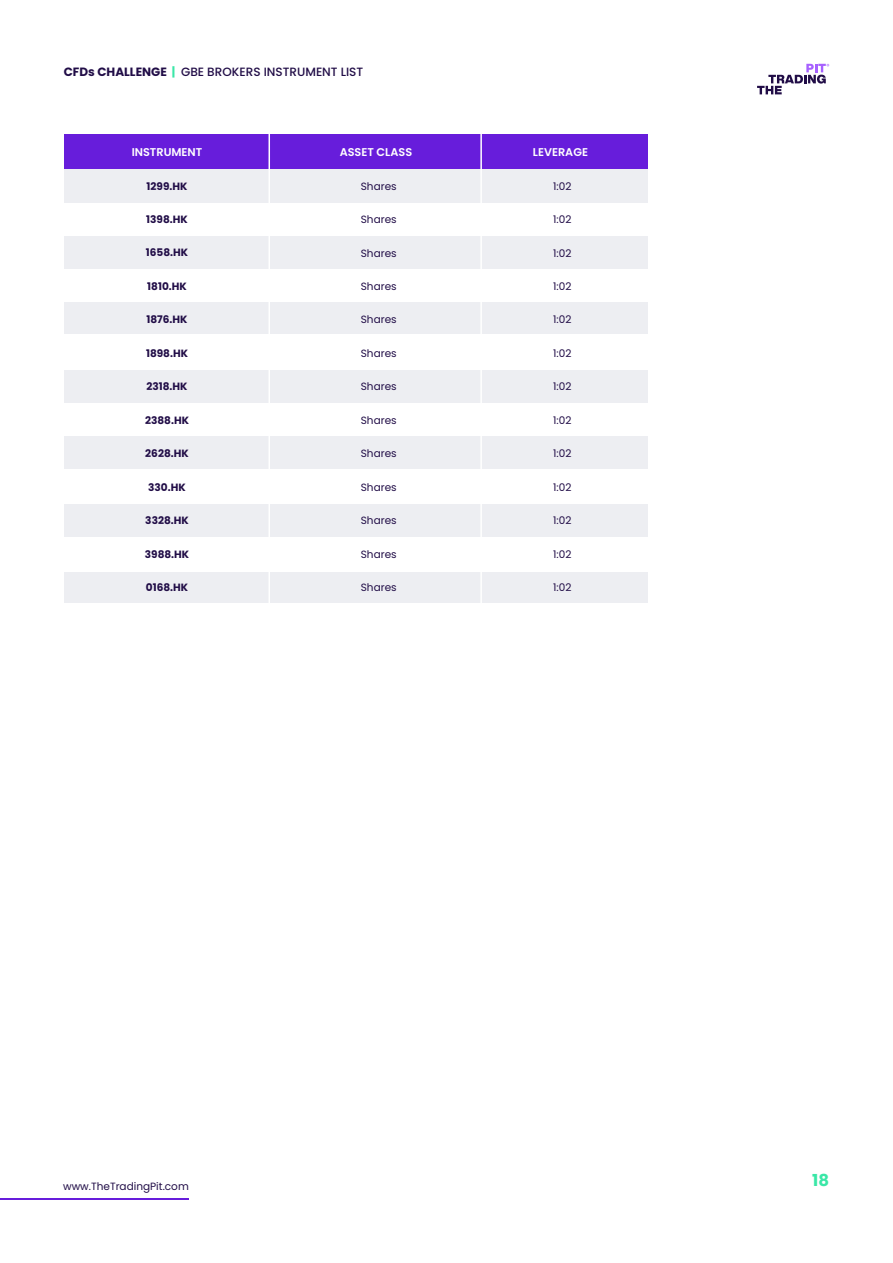
<style>
.page{position:relative;width:893px;height:1263px;background:#fff}
.page>*{position:absolute;margin:0;border:0;box-sizing:border-box;transform-origin:0 0}
.t1{font:700 16.5px "Poppins";color:#3ae7a7}
.t2{font:500 12px "Poppins";color:#210d47}
.t3{font:600 11.25px "Poppins";color:#fff}
.t4{font:10.5px "Poppins";color:#210d47}
.t5{font:700 10.5px "Poppins";color:#210d47}
.s1{font-weight:700}
.s2{font-weight:700;color:#3ae7a7}
</style>
<div class="page">
<svg style="left:757px;top:64px;width:72px;height:30px"></svg>
<hr style="left:0;top:1198px;width:189px;height:1px;background:#671ddb">
<div style="left:64px;top:370px;width:583px;height:33px;background:#edeef2"></div>
<div style="left:64px;top:504px;width:583px;height:32px;background:#edeef2"></div>
<div style="left:64px;top:436px;width:583px;height:32px;background:#edeef2"></div>
<div style="left:64px;top:169px;width:583px;height:33px;background:#edeef2"></div>
<div style="left:64px;top:236px;width:583px;height:33px;background:#edeef2"></div>
<div style="left:64px;top:570px;width:583px;height:33px;background:#edeef2"></div>
<div style="left:64px;top:301px;width:583px;height:33px;background:#edeef2"></div>
<div style="left:64px;top:537px;width:583px;height:35px;background:#fff"></div>
<div style="left:64px;top:134px;width:583px;height:34px;background:#671ddb"></div>
<hr style="left:269px;top:134px;width:1px;height:469px;background:#fff">
<hr style="left:480px;top:134px;width:2px;height:469px;background:#fff">
<p class="t2" style="left:64px;top:65px;width:301px"><span class="s1">CFDs CHALLENGE</span> <span class="s2">|</span> GBE BROKERS INSTRUMENT LIST</p>
<p class="t3" style="left:132px;top:145px;width:72px">INSTRUMENT</p>
<p class="t5" style="left:147px;top:180px;width:42px">1299.HK</p>
<p class="t5" style="left:146px;top:213px;width:43px">1398.HK</p>
<p class="t5" style="left:146px;top:247px;width:44px">1658.HK</p>
<p class="t5" style="left:147px;top:280px;width:41px">1810.HK</p>
<p class="t5" style="left:147px;top:314px;width:43px">1876.HK</p>
<p class="t5" style="left:146px;top:347px;width:43px">1898.HK</p>
<p class="t5" style="left:147px;top:381px;width:43px">2318.HK</p>
<p class="t5" style="left:145px;top:414px;width:45px">2388.HK</p>
<p class="t5" style="left:145px;top:447px;width:45px">2628.HK</p>
<p class="t5" style="left:148px;top:481px;width:39px">330.HK</p>
<p class="t5" style="left:145px;top:514px;width:45px">3328.HK</p>
<p class="t5" style="left:145px;top:548px;width:46px">3988.HK</p>
<p class="t5" style="left:146px;top:581px;width:44px">0168.HK</p>
<p class="t3" style="left:340px;top:145px;width:74px">ASSET CLASS</p>
<p class="t3" style="left:533px;top:145px;width:57px">LEVERAGE</p>
<p class="t4" style="left:361px;top:180px;width:37px">Shares</p>
<p class="t4" style="left:361px;top:213px;width:37px">Shares</p>
<p class="t4" style="left:361px;top:247px;width:37px">Shares</p>
<p class="t4" style="left:361px;top:280px;width:37px">Shares</p>
<p class="t4" style="left:361px;top:314px;width:37px">Shares</p>
<p class="t4" style="left:361px;top:347px;width:37px">Shares</p>
<p class="t4" style="left:361px;top:381px;width:37px">Shares</p>
<p class="t4" style="left:361px;top:414px;width:37px">Shares</p>
<p class="t4" style="left:361px;top:447px;width:37px">Shares</p>
<p class="t4" style="left:361px;top:481px;width:37px">Shares</p>
<p class="t4" style="left:361px;top:514px;width:37px">Shares</p>
<p class="t4" style="left:361px;top:548px;width:37px">Shares</p>
<p class="t4" style="left:361px;top:581px;width:37px">Shares</p>
<p class="t4" style="left:553px;top:180px;width:20px">1:02</p>
<p class="t4" style="left:553px;top:213px;width:20px">1:02</p>
<p class="t4" style="left:553px;top:247px;width:20px">1:02</p>
<p class="t4" style="left:553px;top:280px;width:20px">1:02</p>
<p class="t4" style="left:553px;top:314px;width:20px">1:02</p>
<p class="t4" style="left:553px;top:347px;width:20px">1:02</p>
<p class="t4" style="left:553px;top:381px;width:20px">1:02</p>
<p class="t4" style="left:553px;top:414px;width:20px">1:02</p>
<p class="t4" style="left:553px;top:447px;width:20px">1:02</p>
<p class="t4" style="left:553px;top:481px;width:20px">1:02</p>
<p class="t4" style="left:553px;top:514px;width:20px">1:02</p>
<p class="t4" style="left:553px;top:548px;width:20px">1:02</p>
<p class="t4" style="left:553px;top:581px;width:20px">1:02</p>
<p class="t4" style="left:63px;top:1181px;width:127px">www.TheTradingPit.com</p>
<h1 class="t1" style="left:812px;top:1170px;width:18px">18</h1>
</div>
